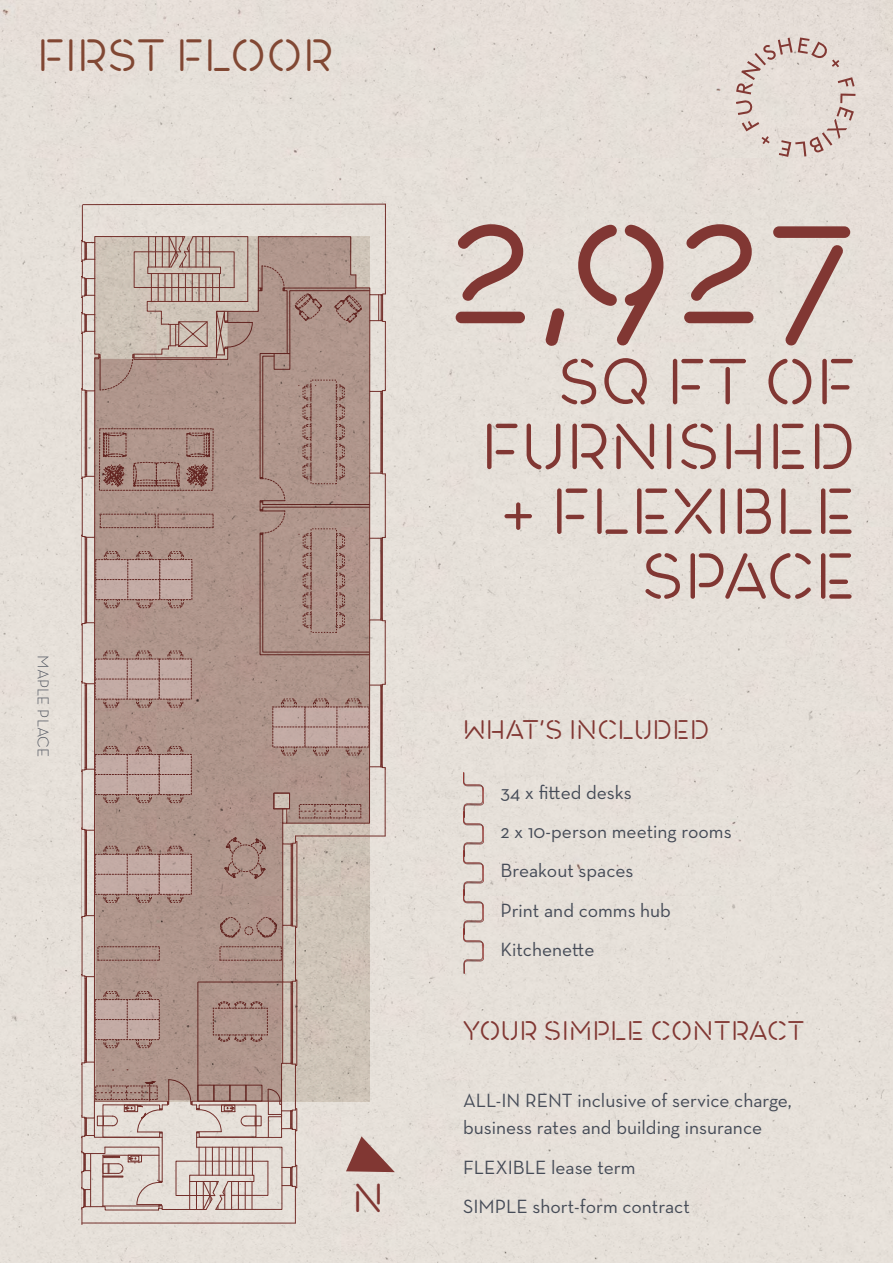
<style>
.page{position:relative;width:893px;height:1263px;background:#e6e0d9}
.page>*{position:absolute;margin:0;border:0;box-sizing:border-box;transform-origin:0 0}
.t1{font:300 175.5px "Maple";color:#813733}
.t2{font:300 64.8px/64.8px "Maple";letter-spacing:.02em;color:#813733;text-align:right}
.t3{font:300 45.3px "Maple";letter-spacing:.02em;color:#814733}
.t4{font:300 40.5px "Maple";color:#813733}
.t5{font:300 27px "Maple";letter-spacing:.02em;color:#813733}
.t6{font:19.5px/39.3px "Neutraface Text";color:#454b57}
.t7{font:300 15.9px "Neutraface Text";color:#454b57}
</style>
<div class="page">
<img style="left:463px;top:773px;width:1px;height:39px">
<img style="left:464px;top:773px;width:19px;height:39px">
<img style="left:463px;top:812px;width:1px;height:39px">
<img style="left:464px;top:812px;width:19px;height:39px">
<img style="left:463px;top:851px;width:1px;height:39px">
<img style="left:464px;top:851px;width:19px;height:39px">
<img style="left:463px;top:890px;width:1px;height:39px">
<img style="left:464px;top:890px;width:19px;height:39px">
<img style="left:463px;top:929px;width:1px;height:44px">
<img style="left:464px;top:929px;width:19px;height:44px">
<svg style="left:736px;top:37px;width:119px;height:120px;background:#ddd0c9"></svg>
<hr style="left:386px;top:293px;width:1px;height:30px;background:#813733">
<div style="left:84px;top:1061px;width:11px;height:57px;border:1px solid #813733"></div>
<hr style="left:82px;top:1063px;width:1px;height:54px;background:#813733">
<hr style="left:82px;top:205px;width:1px;height:32px;background:#813733">
<hr style="left:385px;top:204px;width:1px;height:90px;background:#813733">
<svg style="left:81px;top:1079px;width:217px;height:145px;background:#d5c6bf"></svg>
<svg style="left:81px;top:235px;width:305px;height:835px;background:#d1c0b9"></svg>
<svg style="left:82px;top:203px;width:304px;height:3px"></svg>
<svg style="left:95px;top:237px;width:274px;height:864px;background:#b2998f"></svg>
<svg style="left:346px;top:1136px;width:49px;height:36px;background:#b48d87"></svg>
<h3 class="t3" style="left:38px;top:28px;width:297px">FIRST FLOOR</h3>
<p class="t7" style="left:53px;top:655px;width:103px;rotate:90deg">MAPLE PLACE</p>
<h3 class="t4" style="left:353px;top:1174px;width:25px">N</h3>
<h1 class="t1" style="left:444px;top:158px;width:413px">2,927</h1>
<h2 class="t2" style="left:481px;top:350px;width:376px">SQ FT OF<br>FURNISHED + FLEXIBLE<br>SPACE</h2>
<h3 class="t5" style="left:463px;top:713px;width:248px">WHAT’S INCLUDED</h3>
<p class="t6" style="left:500px;top:772px;width:233px">34 x fitted desks<br>2 x 10-person meeting rooms<br>Breakout spaces<br>Print and comms hub<br>Kitchenette</p>
<h3 class="t5" style="left:463px;top:1015px;width:343px">YOUR SIMPLE CONTRACT</h3>
<p class="t6" style="left:463px;top:1086px;width:330px;line-height:27.3px">ALL-IN RENT inclusive of service charge, business rates and building insurance</p>
<p class="t6" style="left:463px;top:1147px;width:174px">FLEXIBLE lease term</p>
<p class="t6" style="left:463px;top:1186px;width:229px">SIMPLE short-form contract</p>
</div>
